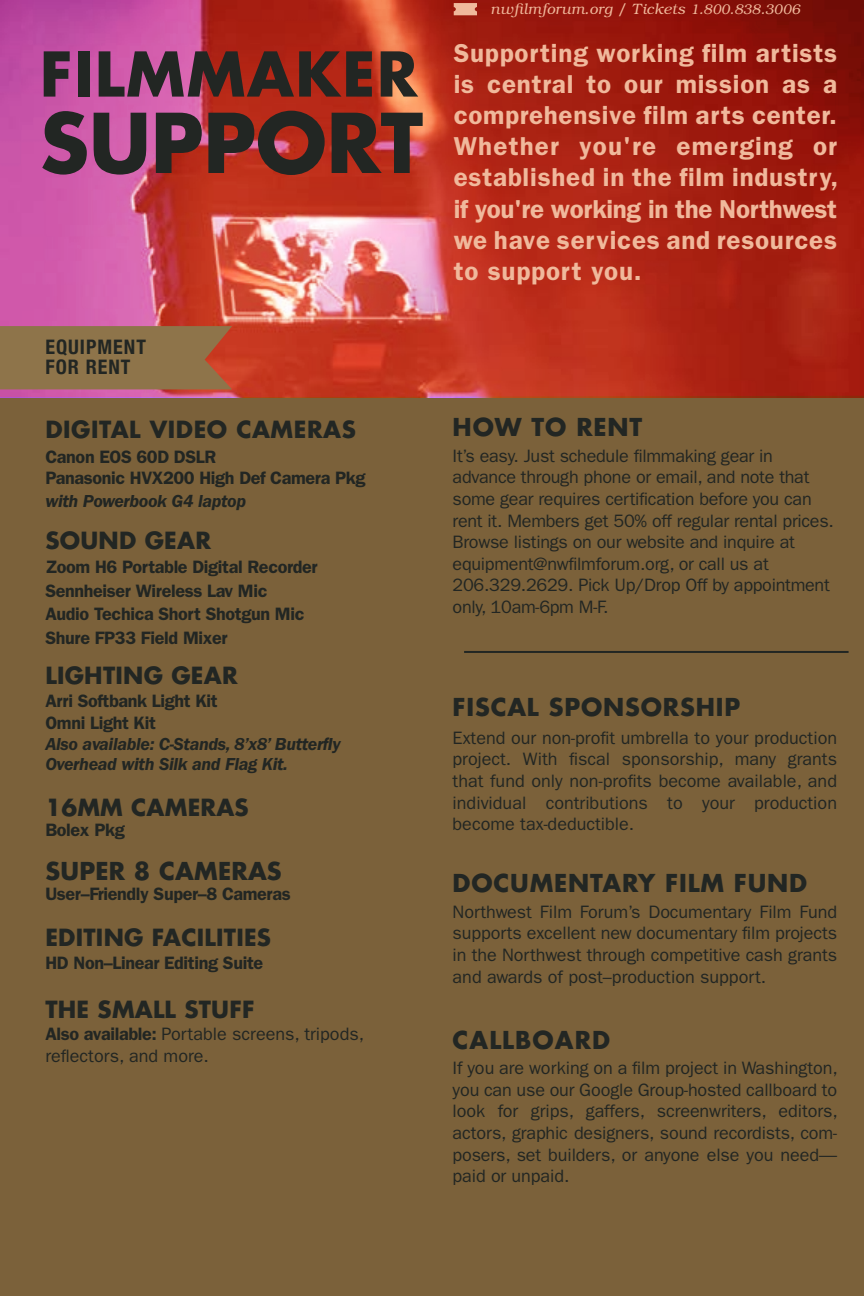
<style>
.page{position:relative;width:864px;height:1296px;background:#fff}
.page>*{position:absolute;margin:0;border:0;box-sizing:border-box;transform-origin:0 0}
.t1{font:700 80px "Futura Std";letter-spacing:-.005em;color:#222623}
.t2{font:700 60px "Futura Std";letter-spacing:.025em;color:#222623}
.t3{font:600 26px/31.2px "ITC Franklin Gothic Std";letter-spacing:.03em;color:#f0b99c;text-align:justify}
.t4{font:700 24px "Futura Std";letter-spacing:.035em;color:#222623}
.t5{font:700 24px "Futura Std";letter-spacing:.01em;color:#222623}
.t6{font:700 23px "Futura Std";letter-spacing:.01em;color:#222623}
.t7{font:700 condensed 20px/20.4px "Helvetica Neue";letter-spacing:.05em;color:#222623}
.t8{font:18px/21.6px "ITC Franklin Gothic Std";letter-spacing:-.015em;color:#222623;text-align:justify}
.t9{font:600 18px/23.6px "ITC Franklin Gothic Std";letter-spacing:-.02em;color:#222623}
.t10{font:italic 600 18px/20px "ITC Franklin Gothic Std";letter-spacing:-.02em;color:#222623}
.t11{font:italic 300 15px "Bookman";letter-spacing:.02em;color:#f0b99c}
.s1{font-weight:600}
.s2{font-size:14px}
</style>
<div class="page">
<div style="left:0;top:398px;width:864px;height:898px;background:#7b613a"></div>
<svg style="left:0;top:0;width:864px;height:398px;background:#b9383b"></svg>
<div style="left:0;top:326px;width:232px;height:63px;background:#8e744a"></div>
<svg style="left:454px;top:3px;width:23px;height:12px"></svg>
<hr style="left:464px;top:651px;width:385px;height:2px;background:#222623">
<h2 class="t2" style="left:40px;top:34px;width:379px">FILMMAKER</h2>
<h1 class="t1" style="left:40px;top:90px;width:385px">SUPPORT</h1>
<p class="t7" style="left:45px;top:335px;width:102px">EQUIPMENT<br>FOR RENT</p>
<p class="t6" style="left:45px;top:415px;width:312px">DIGITAL VIDEO CAMERAS</p>
<p class="t9" style="left:45px;top:447px;width:322px;line-height:21px">Canon EOS 60D DSLR<br>Panasonic HVX200 High Def Camera Pkg</p>
<p class="t10" style="left:45px;top:492px;width:202px">with Powerbook G4 laptop</p>
<p class="t6" style="left:45px;top:525px;width:167px">SOUND GEAR</p>
<p class="t9" style="left:45px;top:555px;width:274px">Zoom H6 Portable Digital Recorder<br>Sennheiser Wireless Lav Mic<br>Audio Techica Short Shotgun Mic<br>Shure FP33 Field Mixer</p>
<p class="t6" style="left:45px;top:660px;width:194px">LIGHTING GEAR</p>
<p class="t9" style="left:45px;top:689px;width:174px;line-height:22.6px">Arri Softbank Light Kit<br>Omni Light Kit</p>
<p class="t10" style="left:45px;top:734px;width:297px">Also available: C-Stands, 8’x8’ Butterfly<br>Overhead with Silk and Flag Kit.</p>
<p class="t6" style="left:45px;top:792px;width:205px">16MM CAMERAS</p>
<p class="t9" style="left:45px;top:818px;width:81px">Bolex Pkg</p>
<h3 class="t5" style="left:45px;top:855px;width:238px">SUPER 8 CAMERAS</h3>
<p class="t9" style="left:45px;top:882px;width:247px">User–Friendly Super–8 Cameras</p>
<p class="t6" style="left:45px;top:922px;width:227px">EDITING FACILITIES</p>
<p class="t9" style="left:45px;top:951px;width:219px">HD Non–Linear Editing Suite</p>
<p class="t6" style="left:45px;top:994px;width:211px">THE SMALL STUFF</p>
<p class="t8" style="left:45px;top:1023px;width:320px"><span class="s1">Also available:</span> Portable screens, tripods, reflectors, and more.</p>
<p class="t11" style="left:490px;top:1px;width:311px">nwfilmforum.org / Tickets <span class="s2">1.800.838.3006</span></p>
<p class="t3" style="left:454px;top:37px;width:386px">Supporting working film artists is central to our mission as a comprehensive film arts center.<br>Whether you're emerging or established in the film industry, if you're working in the Northwest we have services and resources to support you.</p>
<h3 class="t4" style="left:453px;top:411px;width:191px">HOW TO RENT</h3>
<p class="t8" style="left:453px;top:445px;width:383px;text-align:left">It’s easy. Just schedule filmmaking gear in advance through phone or email, and note that some gear requires certification before you can rent it. Members get 50% off regular rental prices.<br>Browse listings on our website and inquire at equipment@nwfilmforum.org, or call us at 206.329.2629. Pick Up/Drop Off by appointment only, 10am-6pm M-F.</p>
<h3 class="t4" style="left:453px;top:691px;width:289px">FISCAL SPONSORSHIP</h3>
<p class="t8" style="left:453px;top:727px;width:386px">Extend our non-profit umbrella to your production project. With fiscal sponsorship, many grants that fund only non-profits become available, and individual contributions to your production become tax-deductible.</p>
<h3 class="t4" style="left:453px;top:867px;width:356px">DOCUMENTARY FILM FUND</h3>
<p class="t8" style="left:453px;top:901px;width:386px">Northwest Film Forum’s Documentary Film Fund supports excellent new documentary film projects in the Northwest through competitive cash grants and awards of post–production support.</p>
<h3 class="t4" style="left:453px;top:1024px;width:159px">CALLBOARD</h3>
<p class="t8" style="left:453px;top:1057px;width:387px">If you are working on a film project in Washington, you can use our Google Group-hosted callboard to look for grips, gaffers, screenwriters, editors, actors, graphic designers, sound recordists, com&shy;posers, set builders, or anyone else you need— paid or unpaid.</p>
</div>
